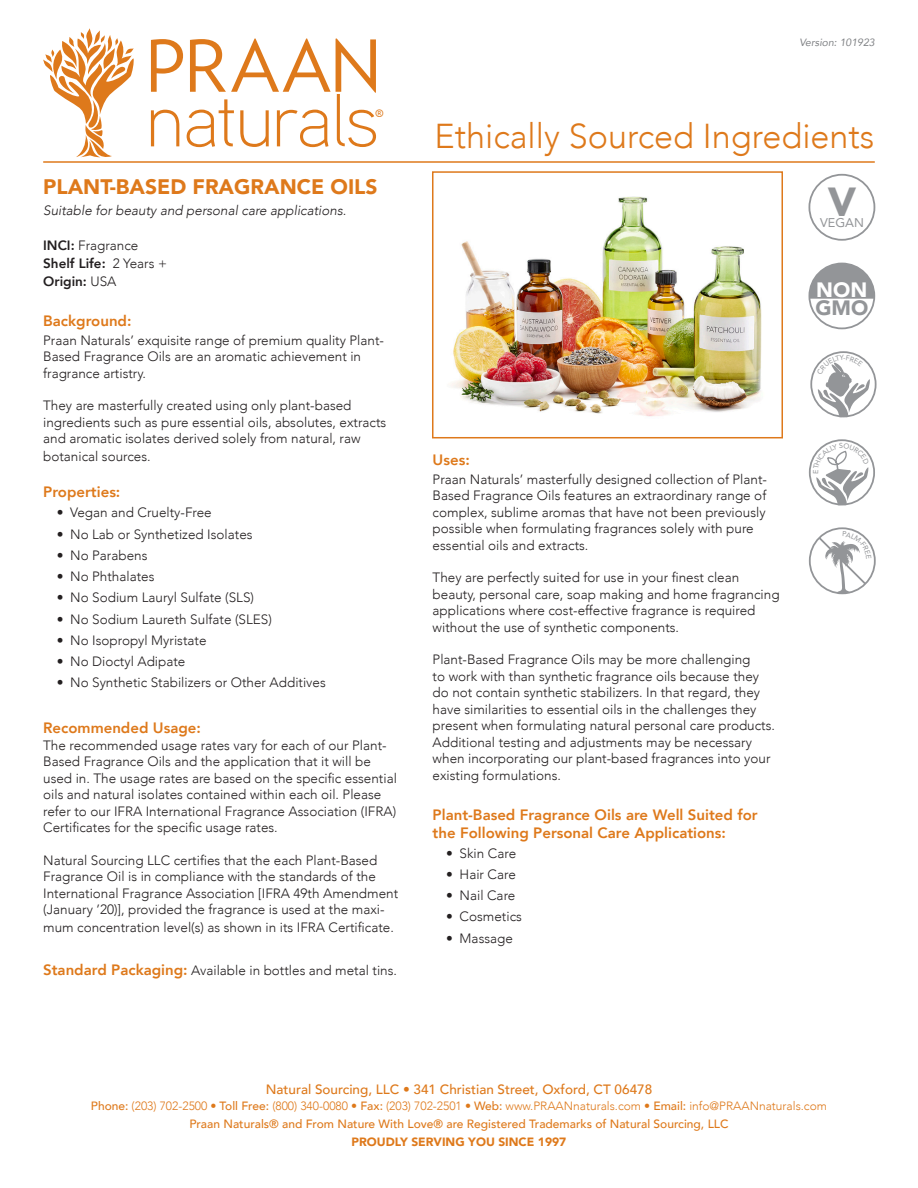
<style>
.page{position:relative;width:918px;height:1188px;background:#fff}
.page>*{position:absolute;margin:0;border:0;box-sizing:border-box;transform-origin:0 0}
.t1{font:900 40.5px "Avenir";color:#939598}
.t2{font:300 34.5px "Avenir";color:#de791b}
.t3{font:900 21px "Avenir";color:#de791b}
.t4{font:900 20.7px "Avenir";color:#939598}
.t5{font:900 20.7px "Avenir";color:#fff}
.Section_Header{font:800 15px/18px "Avenir";color:#de791b}
.Section_Header-2{font:300 13.5px/16.5px "Avenir";color:#231f20}
.t6{font:500 13.5px "Avenir";color:#de791b}
.t7{font:italic 300 13.5px "Avenir";color:#231f20}
.t8{font:800 13.5px "Avenir";color:#231f20}
.t9{font:12.6px "Avenir";color:#939598}
.t10{font:500 12px/18px "Avenir";color:#de791b;text-align:center}
.t11{font:900 12px "Avenir";color:#de791b}
.t12{font:600 10.8px "Aaux Next";color:#de791b}
.Section_Header-3{font:italic 10.5px "Avenir";color:#808285}
.s1{font-weight:800}
.s2{font-weight:300}
.s3{font-weight:800;font-size:15px;color:#de791b}
</style>
<div class="page">
<div style="left:808px;top:174px;width:67px;height:67px;border:2px solid #939598;border-radius:50%"></div>
<div style="left:809px;top:263px;width:66px;height:66px;border:2px solid #939598;border-radius:50%"></div>
<svg style="left:809px;top:264px;width:65px;height:30px"></svg>
<div style="left:809px;top:294px;width:65px;height:5px;background:#939598"></div>
<svg style="left:811px;top:352px;width:65px;height:65px"></svg>
<div style="left:810px;top:351px;width:67px;height:66px;border:2px solid #939598;border-radius:50%"></div>
<svg style="left:810px;top:440px;width:64px;height:65px"></svg>
<div style="left:809px;top:439px;width:66px;height:66px;border:2px solid #939598;border-radius:50%"></div>
<svg style="left:810px;top:528px;width:65px;height:65px"></svg>
<div style="left:809px;top:527px;width:67px;height:67px;border:2px solid #939598;border-radius:50%"></div>
<img style="left:451px;top:196px;width:311px;height:221px">
<div style="left:432px;top:171px;width:351px;height:267px;border:2px solid #de791b"></div>
<hr style="left:43px;top:161px;width:832px;height:2px;background:#de791b">
<svg style="left:151px;top:38px;width:225px;height:109px"></svg>
<svg style="left:43px;top:28px;width:91px;height:130px"></svg>
<svg style="left:817px;top:355px;width:53px;height:63px"></svg>
<svg style="left:813px;top:443px;width:56px;height:63px"></svg>
<svg style="left:817px;top:531px;width:55px;height:62px"></svg>
<p class="t12" style="left:375px;top:106px;width:10px">®</p>
<p class="t3" style="left:43px;top:168px;width:336px">PLANT-BASED FRAGRANCE OILS</p>
<p class="t7" style="left:43px;top:202px;width:305px">Suitable for beauty and personal care applications.</p>
<p class="Section_Header-2" style="left:43px;top:237px;width:97px"><span class="s1">INCI:</span> Fragrance</p>
<p class="t8" style="left:43px;top:253px;width:125px">Shelf Life: <span class="s2">2 Years +</span></p>
<p class="t8" style="left:43px;top:271px;width:75px">Origin: <span class="s2">USA</span></p>
<p class="Section_Header" style="left:43px;top:312px;width:90px">Background:</p>
<p class="Section_Header-2" style="left:43px;top:332px;width:342px">Praan Naturals’ exquisite range of premium quality Plant-<br>Based Fragrance Oils are an aromatic achievement in fragrance artistry.</p>
<p class="Section_Header-2" style="left:43px;top:397px;width:345px">They are masterfully created using only plant-based ingredients such as pure essential oils, absolutes, extracts and aromatic isolates derived solely from natural, raw</p>
<p class="Section_Header-2" style="left:43px;top:448px;width:109px">botanical sources.</p>
<p class="Section_Header" style="left:43px;top:483px;width:79px">Properties:</p>
<p class="Section_Header-2" style="left:57px;top:505px;width:157px">• Vegan and Cruelty-Free</p>
<p class="Section_Header-2" style="left:57px;top:526px;width:197px">• No Lab or Synthetized Isolates</p>
<p class="Section_Header-2" style="left:57px;top:547px;width:92px">• No Parabens</p>
<p class="Section_Header-2" style="left:57px;top:568px;width:99px">• No Phthalates</p>
<p class="Section_Header-2" style="left:57px;top:590px;width:199px">• No Sodium Lauryl Sulfate (SLS)</p>
<p class="Section_Header-2" style="left:57px;top:611px;width:217px">• No Sodium Laureth Sulfate (SLES)</p>
<p class="Section_Header-2" style="left:57px;top:632px;width:151px">• No Isopropyl Myristate</p>
<p class="Section_Header-2" style="left:57px;top:653px;width:130px">• No Dioctyl Adipate</p>
<p class="Section_Header-2" style="left:57px;top:675px;width:271px">• No Synthetic Stabilizers or Other Additives</p>
<p class="Section_Header" style="left:43px;top:719px;width:159px">Recommended Usage:</p>
<p class="Section_Header-2" style="left:43px;top:737px;width:355px">The recommended usage rates vary for each of our Plant-Based Fragrance Oils and the application that it will be used in. The usage rates are based on the specific essential oils and natural isolates contained within each oil. Please refer to our IFRA International Fragrance Association (IFRA)<br>Certificates for the specific usage rates.</p>
<p class="Section_Header-2" style="left:43px;top:852px;width:356px">Natural Sourcing LLC certifies that the each Plant-Based Fragrance Oil is in compliance with the standards of the International Fragrance Association [IFRA 49th Amendment (January ’20)], provided the fragrance is used at the maxi-</p>
<p class="Section_Header-2" style="left:43px;top:920px;width:352px">mum concentration level(s) as shown in its IFRA Certificate.</p>
<p class="Section_Header-2" style="left:43px;top:962px;width:355px"><span class="s3">Standard Packaging:</span> Available in bottles and metal tins.</p>
<p class="Section_Header-3" style="left:799px;top:36px;width:77px">Version: 101923</p>
<h2 class="t2" style="left:435px;top:115px;width:441px">Ethically Sourced Ingredients</h2>
<h1 class="t1" style="left:828px;top:167px;width:30px">V</h1>
<p class="t9" style="left:820px;top:213px;width:45px">VEGAN</p>
<h3 class="t5" style="left:816px;top:272px;width:53px">NON</h3>
<h3 class="t4" style="left:815px;top:290px;width:54px">GMO</h3>
<p class="Section_Header" style="left:433px;top:451px;width:39px">Uses:</p>
<p class="Section_Header-2" style="left:433px;top:471px;width:336px">Praan Naturals’ masterfully designed collection of Plant-Based Fragrance Oils features an extraordinary range of complex, sublime aromas that have not been previously possible when formulating fragrances solely with pure essential oils and extracts.</p>
<p class="Section_Header-2" style="left:433px;top:569px;width:348px">They are perfectly suited for use in your finest clean beauty, personal care, soap making and home fragrancing applications where cost-effective fragrance is required without the use of synthetic components.</p>
<p class="Section_Header-2" style="left:433px;top:652px;width:344px">Plant-Based Fragrance Oils may be more challenging<br>to work with than synthetic fragrance oils because they do not contain synthetic stabilizers. In that regard, they have similarities to essential oils in the challenges they present when formulating natural personal care products.<br>Additional testing and adjustments may be necessary when incorporating our plant-based fragrances into your existing formulations.</p>
<p class="Section_Header" style="left:433px;top:805px;width:327px">Plant-Based Fragrance Oils are Well Suited for the Following Personal Care Applications:</p>
<p class="Section_Header-2" style="left:446px;top:845px;width:72px">• Skin Care</p>
<p class="Section_Header-2" style="left:446px;top:866px;width:71px">• Hair Care</p>
<p class="Section_Header-2" style="left:446px;top:887px;width:71px">• Nail Care</p>
<p class="Section_Header-2" style="left:446px;top:909px;width:77px">• Cosmetics</p>
<p class="Section_Header-2" style="left:446px;top:930px;width:68px">• Massage</p>
<p class="t6" style="left:266px;top:1077px;width:388px">Natural Sourcing, LLC • 341 Christian Street, Oxford, CT 06478</p>
<p class="t10" style="left:91px;top:1096px;width:738px">Phone: <span class="s2">(203) 702-2500 •</span> Toll Free: <span class="s2">(800) 340-0080 •</span> Fax: <span class="s2">(203) 702-2501 •</span> Web: <span class="s2">www.PRAANnaturals.com •</span> Email: <span class="s2">info@PRAANnaturals.com<br></span>Praan Naturals® and From Nature With Love® are Registered Trademarks of Natural Sourcing, LLC</p>
<p class="t11" style="left:352px;top:1132px;width:216px">PROUDLY SERVING YOU SINCE 1997</p>
</div>
